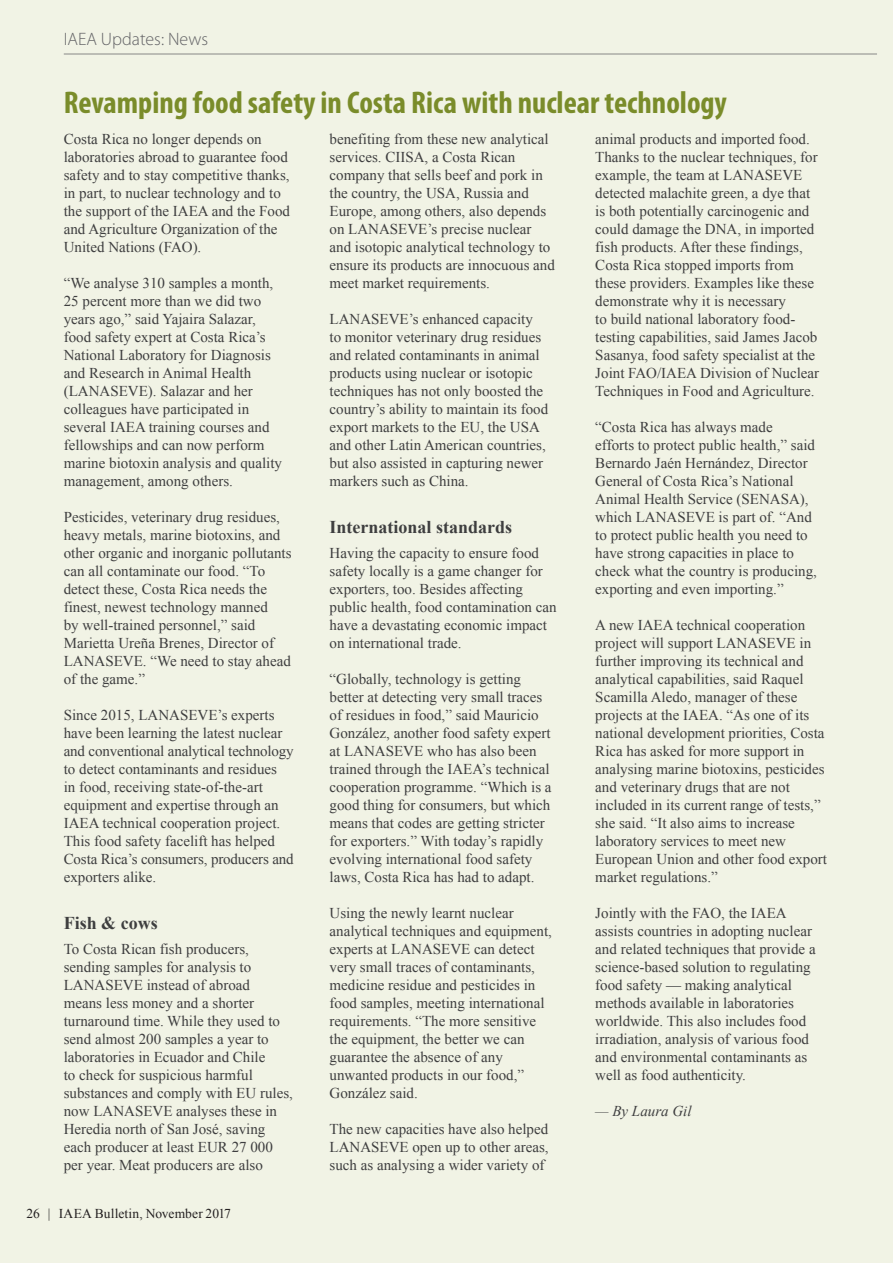
<style>
.page{position:relative;width:893px;height:1263px;background:#f1f3e5}
.page>*{position:absolute;margin:0;border:0;box-sizing:border-box;transform-origin:0 0}
.Title_-_IAEA_News{font:700 condensed 31.5px "Myriad Pro";color:#7a8c2a}
.Paragraph_Heading_01{font:700 18px "Times New Roman";color:#3e3e3f}
.t1{font:300 18px "Myriad Pro";color:#636366}
.Body_Text{font:15px/18px "Times New Roman";color:#3e3e3f}
.Body_Text_-_no_space{font:15px/18px "Times New Roman";color:#3e3e3f}
.Body_Text-2{font:italic 15px "Times New Roman";color:#3e3e3f}
.t2{font:13.5px "Times New Roman";letter-spacing:.01em;color:#231f20}
</style>
<div class="page">
<hr style="left:64px;top:54px;width:813px;height:1px;background:#636366">
<p class="t1" style="left:64px;top:28px;width:146px">IAEA Updates: News</p>
<p class="Title_-_IAEA_News" style="left:64px;top:83px;width:665px">Revamping food safety in Costa Rica with nuclear technology</p>
<p class="Body_Text" style="left:64px;top:130px;width:228px">Costa Rica no longer depends on laboratories abroad to guarantee food safety and to stay competitive thanks, in part, to nuclear technology and to the support of the IAEA and the Food and Agriculture Organization of the United Nations (FAO).</p>
<p class="Body_Text" style="left:64px;top:274px;width:220px">“We analyse 310 samples a month,<br>25 percent more than we did two years ago,” said Yajaira Salazar, food safety expert at Costa Rica’s<br>National Laboratory for Diagnosis and Research in Animal Health (LANASEVE). Salazar and her colleagues have participated in several IAEA training courses and fellowships and can now perform marine biotoxin analysis and quality management, among others.</p>
<p class="Body_Text" style="left:64px;top:508px;width:229px">Pesticides, veterinary drug residues, heavy metals, marine biotoxins, and other organic and inorganic pollutants can all contaminate our food. “To detect these, Costa Rica needs the finest, newest technology manned<br>by well-trained personnel,” said Marietta Ureña Brenes, Director of LANASEVE. “We need to stay ahead of the game.”</p>
<p class="Body_Text" style="left:64px;top:706px;width:231px">Since 2015, LANASEVE’s experts have been learning the latest nuclear and conventional analytical technology to detect contaminants and residues<br>in food, receiving state-of-the-art equipment and expertise through an IAEA technical cooperation project.<br>This food safety facelift has helped Costa Rica’s consumers, producers and exporters alike.</p>
<p class="Paragraph_Heading_01" style="left:64px;top:910px;width:95px">Fish &amp; cows</p>
<p class="Body_Text_-_no_space" style="left:64px;top:940px;width:231px">To Costa Rican fish producers, sending samples for analysis to<br>LANASEVE instead of abroad<br>means less money and a shorter turnaround time. While they used to send almost 200 samples a year to laboratories in Ecuador and Chile<br>to check for suspicious harmful substances and comply with EU rules, now LANASEVE analyses these in<br>Heredia north of San José, saving each producer at least EUR 27 000 per year. Meat producers are also</p>
<p class="Body_Text_-_no_space" style="left:330px;top:130px;width:227px">benefiting from these new analytical services. CIISA, a Costa Rican company that sells beef and pork in the country, the USA, Russia and Europe, among others, also depends on LANASEVE’s precise nuclear and isotopic analytical technology to ensure its products are innocuous and meet market requirements.</p>
<p class="Body_Text" style="left:330px;top:310px;width:220px">LANASEVE’s enhanced capacity<br>to monitor veterinary drug residues and related contaminants in animal products using nuclear or isotopic techniques has not only boosted the country’s ability to maintain its food export markets to the EU, the USA and other Latin American countries, but also assisted in capturing newer markers such as China.</p>
<p class="Paragraph_Heading_01" style="left:330px;top:514px;width:184px">International standards</p>
<p class="Body_Text_-_no_space" style="left:330px;top:544px;width:229px">Having the capacity to ensure food safety locally is a game changer for exporters, too. Besides affecting public health, food contamination can have a devastating economic impact on international trade.</p>
<p class="Body_Text" style="left:330px;top:670px;width:224px">“Globally, technology is getting better at detecting very small traces of residues in food,” said Mauricio González, another food safety expert at LANASEVE who has also been trained through the IAEA’s technical cooperation programme. “Which is a good thing for consumers, but which means that codes are getting stricter for exporters.” With today’s rapidly evolving international food safety laws, Costa Rica has had to adapt.</p>
<p class="Body_Text" style="left:330px;top:904px;width:224px">Using the newly learnt nuclear analytical techniques and equipment, experts at LANASEVE can detect very small traces of contaminants, medicine residue and pesticides in food samples, meeting international requirements. “The more sensitive the equipment, the better we can guarantee the absence of any unwanted products in our food,”<br>González said.</p>
<p class="Body_Text" style="left:330px;top:1120px;width:221px;text-align:justify">The new capacities have also helped LANASEVE open up to other areas, such as analysing a wider variety of</p>
<p class="Body_Text" style="left:595px;top:130px;width:225px">animal products and imported food.<br>Thanks to the nuclear techniques, for example, the team at LANASEVE detected malachite green, a dye that is both potentially carcinogenic and could damage the DNA, in imported fish products. After these findings, Costa Rica stopped imports from these providers. Examples like these demonstrate why it is necessary<br>to build national laboratory food&shy;testing capabilities, said James Jacob Sasanya, food safety specialist at the Joint FAO/IAEA Division of Nuclear Techniques in Food and Agriculture.</p>
<p class="Body_Text" style="left:595px;top:418px;width:223px">“Costa Rica has always made<br>efforts to protect public health,” said Bernardo Jaén Hernández, Director General of Costa Rica’s National Animal Health Service (SENASA), which LANASEVE is part of. “And to protect public health you need to have strong capacities in place to check what the country is producing, exporting and even importing.”</p>
<p class="Body_Text" style="left:595px;top:616px;width:233px">A new IAEA technical cooperation project will support LANASEVE in further improving its technical and analytical capabilities, said Raquel Scamilla Aledo, manager of these projects at the IAEA. “As one of its national development priorities, Costa Rica has asked for more support in analysing marine biotoxins, pesticides and veterinary drugs that are not included in its current range of tests,” she said. “It also aims to increase laboratory services to meet new European Union and other food export market regulations.”</p>
<p class="Body_Text" style="left:595px;top:904px;width:222px">Jointly with the FAO, the IAEA assists countries in adopting nuclear and related techniques that provide a science-based solution to regulating food safety — making analytical methods available in laboratories worldwide. This also includes food irradiation, analysis of various food and environmental contaminants as well as food authenticity.</p>
<p class="Body_Text-2" style="left:595px;top:1101px;width:98px">— By Laura Gil</p>
<p class="t2" style="left:26px;top:1205px;width:206px">26 | IAEA Bulletin, November 2017</p>
</div>
